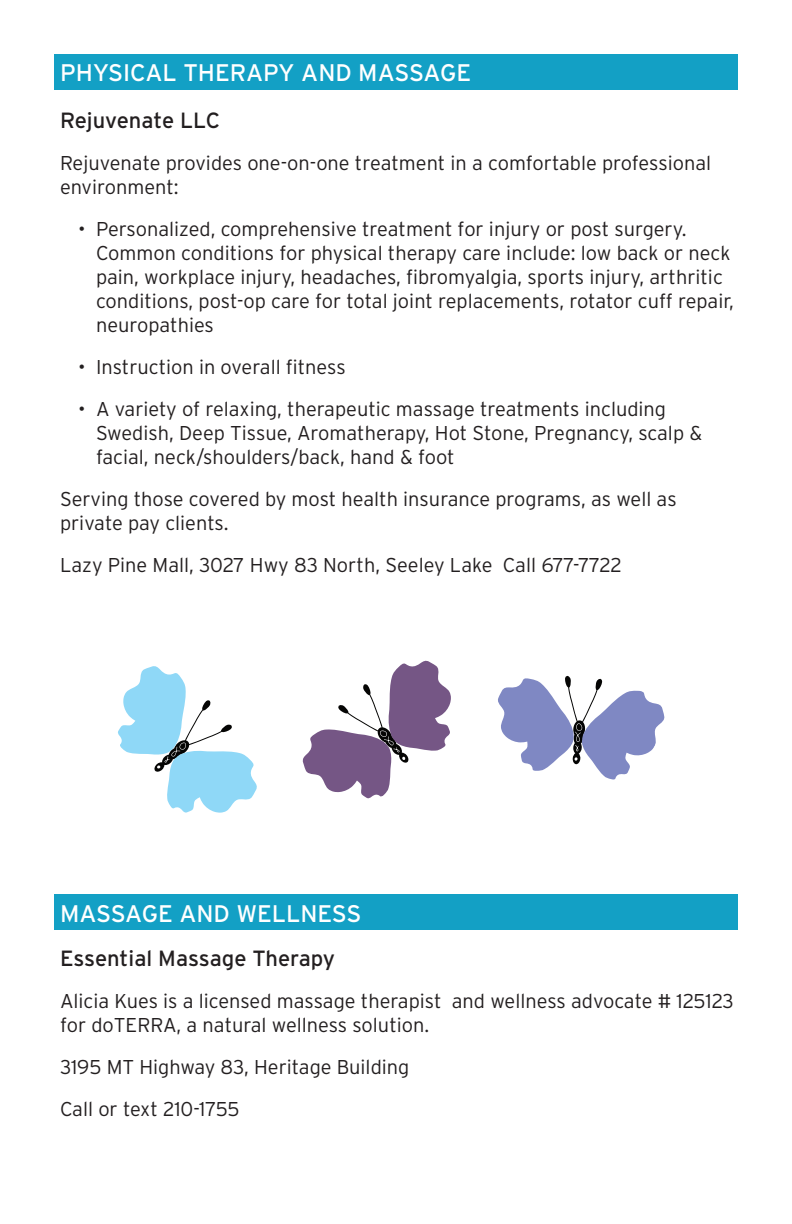
<style>
.page{position:relative;width:792px;height:1224px;background:#fff}
.page>*{position:absolute;margin:0;border:0;box-sizing:border-box;transform-origin:0 0}
.t1{font:24px "Interstate";color:#fff}
.t2{font:22px "Interstate";color:#231f20}
.t3{font:300 20px/24px "Interstate";color:#231f20}
</style>
<div class="page">
<div style="left:54px;top:894px;width:684px;height:36px;background:#13a0c5"></div>
<div style="left:54px;top:54px;width:684px;height:36px;background:#13a0c5"></div>
<svg style="left:118px;top:666px;width:139px;height:147px"></svg>
<svg style="left:302px;top:660px;width:149px;height:139px"></svg>
<svg style="left:498px;top:675px;width:167px;height:105px"></svg>
<p class="t1" style="left:60px;top:58px;width:413px">PHYSICAL THERAPY AND MASSAGE</p>
<p class="t2" style="left:60px;top:107px;width:162px">Rejuvenate LLC</p>
<p class="t3" style="left:60px;top:151px;width:653px">Rejuvenate provides one-on-one treatment in a comfortable professional environment:</p>
<p class="t3" style="left:96px;top:217px;width:639px;text-indent:-18px">• Personalized, comprehensive treatment for injury or post surgery.<br>Common conditions for physical therapy care include: low back or neck pain, workplace injury, headaches, fibromyalgia, sports injury, arthritic conditions, post-op care for total joint replacements, rotator cuff repair, neuropathies</p>
<p class="t3" style="left:78px;top:355px;width:269px">• Instruction in overall fitness</p>
<p class="t3" style="left:96px;top:397px;width:608px;text-indent:-18px">• A variety of relaxing, therapeutic massage treatments including<br>Swedish, Deep Tissue, Aromatherapy, Hot Stone, Pregnancy, scalp &amp; facial, neck/shoulders/back, hand &amp; foot</p>
<p class="t3" style="left:60px;top:487px;width:618px">Serving those covered by most health insurance programs, as well as private pay clients.</p>
<p class="t3" style="left:60px;top:553px;width:563px">Lazy Pine Mall, 3027 Hwy 83 North, Seeley Lake Call 677-7722</p>
<p class="t1" style="left:60px;top:899px;width:303px">MASSAGE AND WELLNESS</p>
<p class="t2" style="left:60px;top:945px;width:277px">Essential Massage Therapy</p>
<p class="t3" style="left:60px;top:989px;width:675px">Alicia Kues is a licensed massage therapist and wellness advocate # 125123 for doTERRA, a natural wellness solution.</p>
<p class="t3" style="left:60px;top:1055px;width:351px">3195 MT Highway 83, Heritage Building</p>
<p class="t3" style="left:60px;top:1097px;width:181px">Call or text 210-1755</p>
</div>
